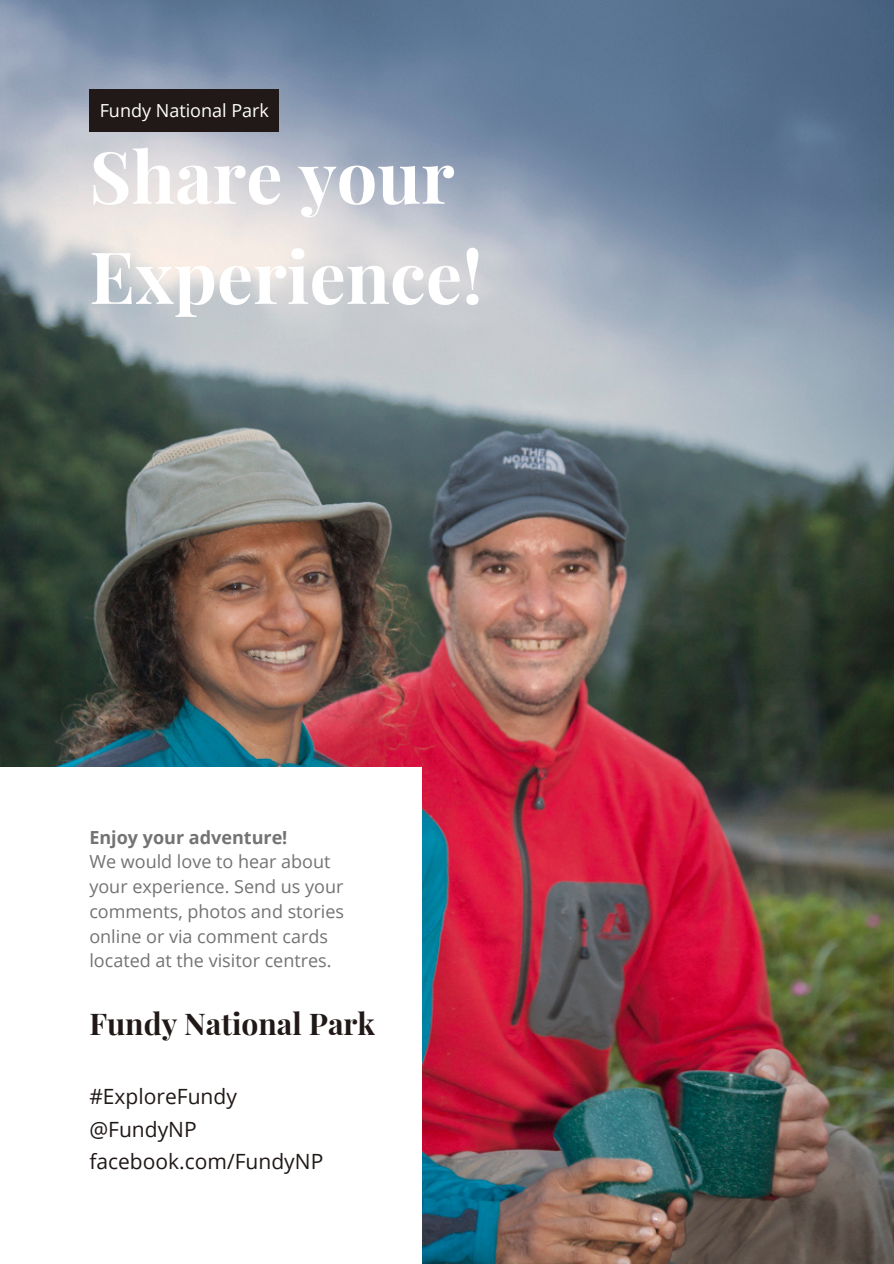
<style>
.page{position:relative;width:894px;height:1264px;background:#fff}
.page>*{position:absolute;margin:0;border:0;box-sizing:border-box;transform-origin:0 0}
.t1{font:700 72px "Playfair Display";color:#fff}
.t2{font:700 30px "Playfair Display";color:#201917}
.t3{font:21px "Open Sans";color:#201917}
.t4{font:18px/24.8px "Open Sans";color:#737373}
.t5{font:700 18px "Open Sans";color:#737373}
.t6{font:18px "Open Sans";color:#fff}
</style>
<div class="page">
<img style="left:0;top:0;width:893px;height:1263px">
<div style="left:0;top:767px;width:421px;height:496px;background:#fff"></div>
<div style="left:89px;top:89px;width:189px;height:43px;background:#201917"></div>
<p class="t6" style="left:100px;top:98px;width:171px">Fundy National Park</p>
<p class="t1" style="left:89px;top:126px;width:367px">Share your</p>
<p class="t1" style="left:89px;top:226px;width:395px">Experience!</p>
<p class="t5" style="left:89px;top:824px;width:199px">Enjoy your adventure!</p>
<p class="t4" style="left:89px;top:849px;width:256px">We would love to hear about your experience. Send us your comments, photos and stories online or via comment cards located at the visitor centres.</p>
<p class="t2" style="left:89px;top:1002px;width:287px">Fundy National Park</p>
<p class="t3" style="left:89px;top:1081px;width:149px">#ExploreFundy</p>
<p class="t3" style="left:89px;top:1114px;width:109px">@FundyNP</p>
<p class="t3" style="left:89px;top:1146px;width:235px">facebook.com/FundyNP</p>
</div>
